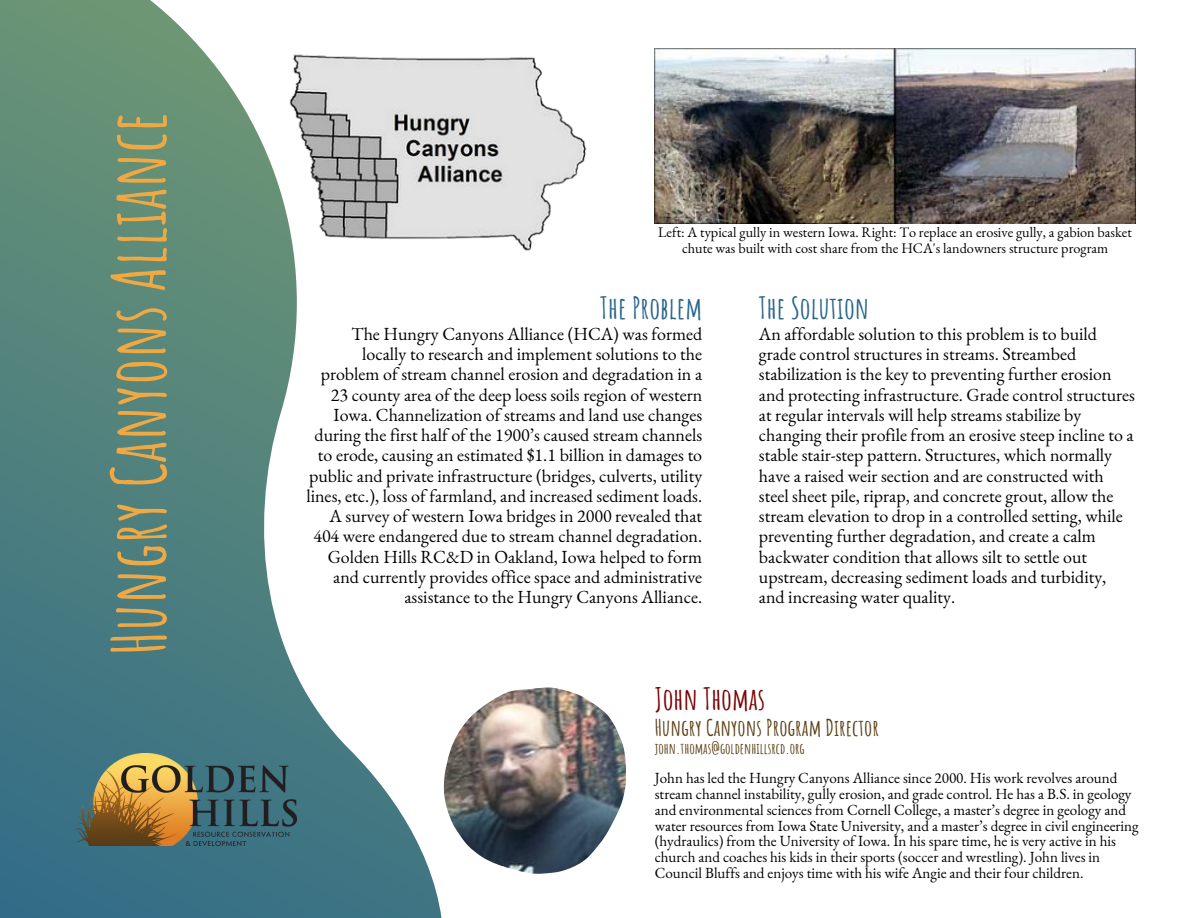
<style>
.page{position:relative;width:1188px;height:918px;background:#fff}
.page>*{position:absolute;margin:0;border:0;box-sizing:border-box;transform-origin:0 0}
.t1{font:700 73.5px "Amatic SC";color:#eea844}
.t2{font:700 30px "Amatic SC";color:#2a668a}
.t3{font:700 30px "Amatic SC";color:#7a0202}
.t4{font:700 22.5px "Amatic SC";color:#5b4015}
.t5{font:18px/20.2px "EB Garamond";color:#000}
.t6{font:15px/15.8px "EB Garamond";color:#000}
.t7{font:700 15px "Amatic SC";color:#5b4015}
.t8{font:14.25px/15.8px "EB Garamond";color:#000;text-align:center}
</style>
<div class="page">
<svg style="left:0;top:0;width:444px;height:918px"></svg>
<img style="left:73px;top:753px;width:223px;height:93px">
<img style="left:281px;top:31px;width:306px;height:242px">
<img style="left:655px;top:48px;width:480px;height:176px">
<img style="left:444px;top:687px;width:182px;height:187px">
<h1 class="t1" style="left:91px;top:655px;width:545px;rotate:-90deg">Hungry Canyons Alliance</h1>
<p class="t8" style="left:658px;top:224px;width:475px">Left: A typical gully in western Iowa. Right: To replace an erosive gully, a gabion basket chute was built with cost share from the HCA's landowners structure program</p>
<h2 class="t2" style="left:600px;top:288px;width:103px">The Problem</h2>
<p class="t5" style="left:306px;top:323px;width:397px;text-align:right">The Hungry Canyons Alliance (HCA) was formed locally to research and implement solutions to the problem of stream channel erosion and degradation in a 23 county area of the deep loess soils region of western Iowa. Channelization of streams and land use changes during the first half of the 1900’s caused stream channels to erode, causing an estimated $1.1 billion in damages to public and private infrastructure (bridges, culverts, utility lines, etc.), loss of farmland, and increased sediment loads.<br>A survey of western Iowa bridges in 2000 revealed that 404 were endangered due to stream channel degradation.<br>Golden Hills RC&amp;D in Oakland, Iowa helped to form and currently provides office space and administrative assistance to the Hungry Canyons Alliance.</p>
<h2 class="t2" style="left:759px;top:288px;width:112px">The Solution</h2>
<p class="t5" style="left:759px;top:323px;width:378px">An affordable solution to this problem is to build grade control structures in streams. Streambed stabilization is the key to preventing further erosion and protecting infrastructure. Grade control structures at regular intervals will help streams stabilize by changing their profile from an erosive steep incline to a stable stair-step pattern. Structures, which normally have a raised weir section and are constructed with steel sheet pile, riprap, and concrete grout, allow the stream elevation to drop in a controlled setting, while preventing further degradation, and create a calm backwater condition that allows silt to settle out upstream, decreasing sediment loads and turbidity, and increasing water quality.</p>
<h2 class="t3" style="left:655px;top:679px;width:112px">John Thomas</h2>
<p class="t4" style="left:655px;top:713px;width:226px">Hungry Canyons Program Director</p>
<p class="t7" style="left:655px;top:738px;width:152px">john.thomas@goldenhillsrcd.org</p>
<p class="t6" style="left:655px;top:770px;width:486px">John has led the Hungry Canyons Alliance since 2000. His work revolves around stream channel instability, gully erosion, and grade control. He has a B.S. in geology and environmental sciences from Cornell College, a master’s degree in geology and water resources from Iowa State University, and a master’s degree in civil engineering (hydraulics) from the University of Iowa. In his spare time, he is very active in his church and coaches his kids in their sports (soccer and wrestling). John lives in Council Bluffs and enjoys time with his wife Angie and their four children.</p>
</div>
